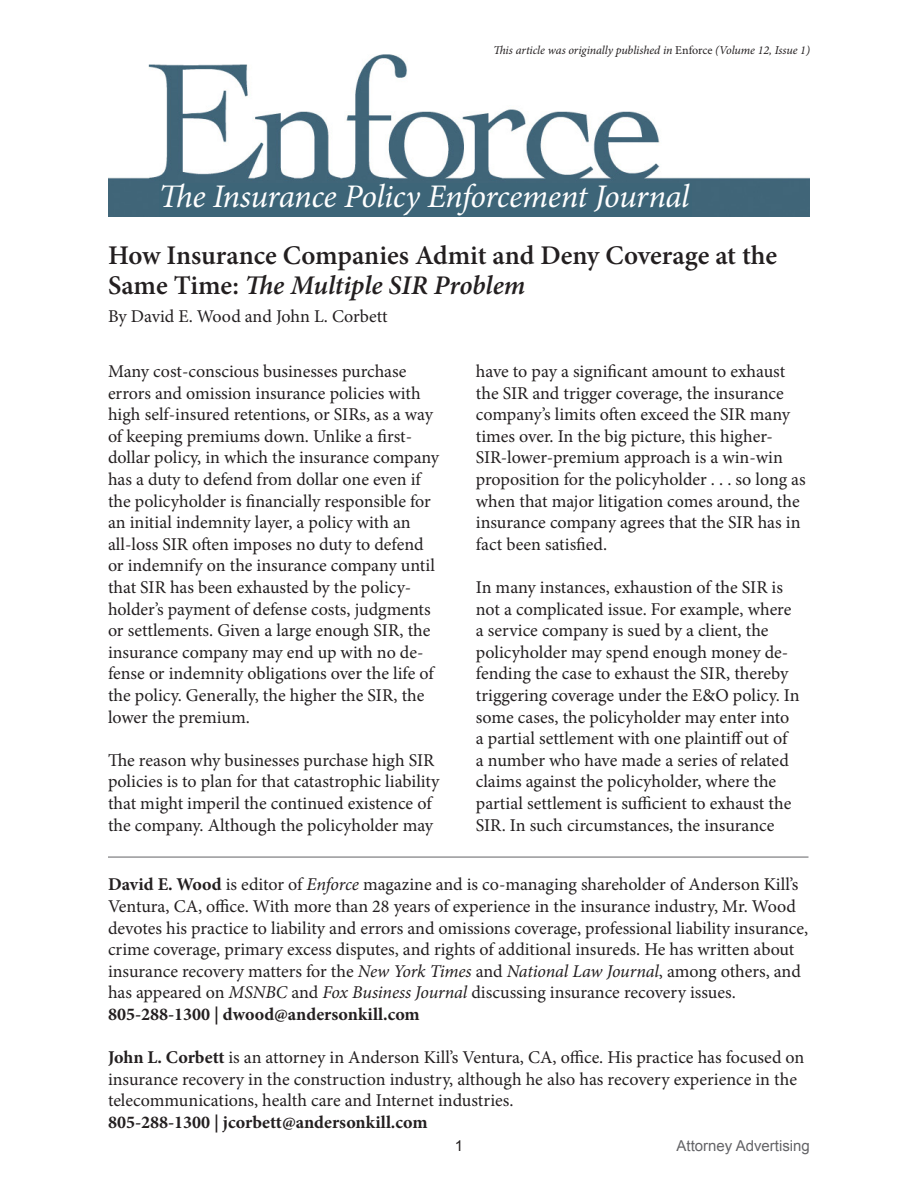
<style>
.page{position:relative;width:918px;height:1188px;background:#fff}
.page>*{position:absolute;margin:0;border:0;box-sizing:border-box;transform-origin:0 0}
.t1{font:italic 33px "Minion Pro";letter-spacing:-.015em;color:#fff}
.Headline{font:600 27px/30px "Minion Pro";letter-spacing:-.005em;color:#231f20}
.Body_Text{font:18px/21.6px "Minion Pro";color:#231f20}
.Bio{font:18px/21.6px "Minion Pro";letter-spacing:-.005em;color:#231f20}
.Author{font:18px "Minion Pro";color:#231f20}
.t2{font:15px "Arial";color:#636366}
.t3{font:15px "Arial";color:#231f20}
.t4{font:italic 12px "Minion Pro";letter-spacing:-.01em;color:#231f20}
.s1{font-style:normal}
.s2{font-style:italic}
.s3{font-weight:700}
</style>
<div class="page">
<img style="left:108px;top:54px;width:702px;height:163px">
<div style="left:159px;top:183px;width:533px;height:33px;background:#3d6578"></div>
<hr style="left:108px;top:857px;width:700px;height:1px;background:#636366">
<p class="t4" style="left:493px;top:42px;width:318px">This article was originally published in <span class="s1">Enforce</span> (Volume 12, Issue 1)</p>
<h1 class="t1" style="left:159px;top:174px;width:532px">The Insurance Policy Enforcement Journal</h1>
<p class="Headline" style="left:108px;top:240px;width:671px">How Insurance Companies Admit and Deny Coverage at the<br>Same Time: <span class="s2">The Multiple SIR Problem</span></p>
<p class="Author" style="left:108px;top:304px;width:281px">By David E. Wood and John L. Corbett</p>
<p class="Body_Text" style="left:108px;top:361px;width:333px">Many cost-conscious businesses purchase errors and omission insurance policies with high self-insured retentions, or SIRs, as a way of keeping premiums down. Unlike a first&shy;dollar policy, in which the insurance company has a duty to defend from dollar one even if the policyholder is financially responsible for an initial indemnity layer, a policy with an all-loss SIR often imposes no duty to defend or indemnify on the insurance company until that SIR has been exhausted by the policy&shy;holder’s payment of defense costs, judgments or settlements. Given a large enough SIR, the insurance company may end up with no de&shy;fense or indemnity obligations over the life of the policy. Generally, the higher the SIR, the lower the premium.</p>
<p class="Body_Text" style="left:108px;top:749px;width:333px">The reason why businesses purchase high SIR policies is to plan for that catastrophic liability that might imperil the continued existence of the company. Although the policyholder may</p>
<p class="Body_Text" style="left:476px;top:361px;width:331px">have to pay a significant amount to exhaust the SIR and trigger coverage, the insurance company’s limits often exceed the SIR many times over. In the big picture, this higher-SIR-lower-premium approach is a win-win proposition for the policyholder . . . so long as when that major litigation comes around, the insurance company agrees that the SIR has in fact been satisfied.</p>
<p class="Body_Text" style="left:476px;top:577px;width:325px">In many instances, exhaustion of the SIR is not a complicated issue. For example, where a service company is sued by a client, the policyholder may spend enough money de&shy;fending the case to exhaust the SIR, thereby triggering coverage under the E&amp;O policy. In some cases, the policyholder may enter into a partial settlement with one plaintiff out of a number who have made a series of related claims against the policyholder, where the partial settlement is sufficient to exhaust the SIR. In such circumstances, the insurance</p>
<p class="Bio" style="left:108px;top:874px;width:702px"><span class="s3">David E. Wood</span> is editor of <span class="s2">Enforce</span> magazine and is co-managing shareholder of Anderson Kill’s Ventura, CA, office. With more than 28 years of experience in the insurance industry, Mr. Wood devotes his practice to liability and errors and omissions coverage, professional liability insurance, crime coverage, primary excess disputes, and rights of additional insureds. He has written about insurance recovery matters for the <span class="s2">New York Times</span> and <span class="s2">National Law Journal</span>, among others, and has appeared on <span class="s2">MSNBC</span> and <span class="s2">Fox Business Journal</span> discussing insurance recovery issues.<br><span class="s3">805-288-1300 | dwood@andersonkill.com</span></p>
<p class="Bio" style="left:108px;top:1047px;width:698px"><span class="s3">John L. Corbett</span> is an attorney in Anderson Kill’s Ventura, CA, office. His practice has focused on insurance recovery in the construction industry, although he also has recovery experience in the telecommunications, health care and Internet industries.<br><span class="s3">805-288-1300 | jcorbett@andersonkill.com</span></p>
<p class="t3" style="left:455px;top:1136px;width:10px">1</p>
<p class="t2" style="left:677px;top:1136px;width:135px">Attorney Advertising</p>
</div>
